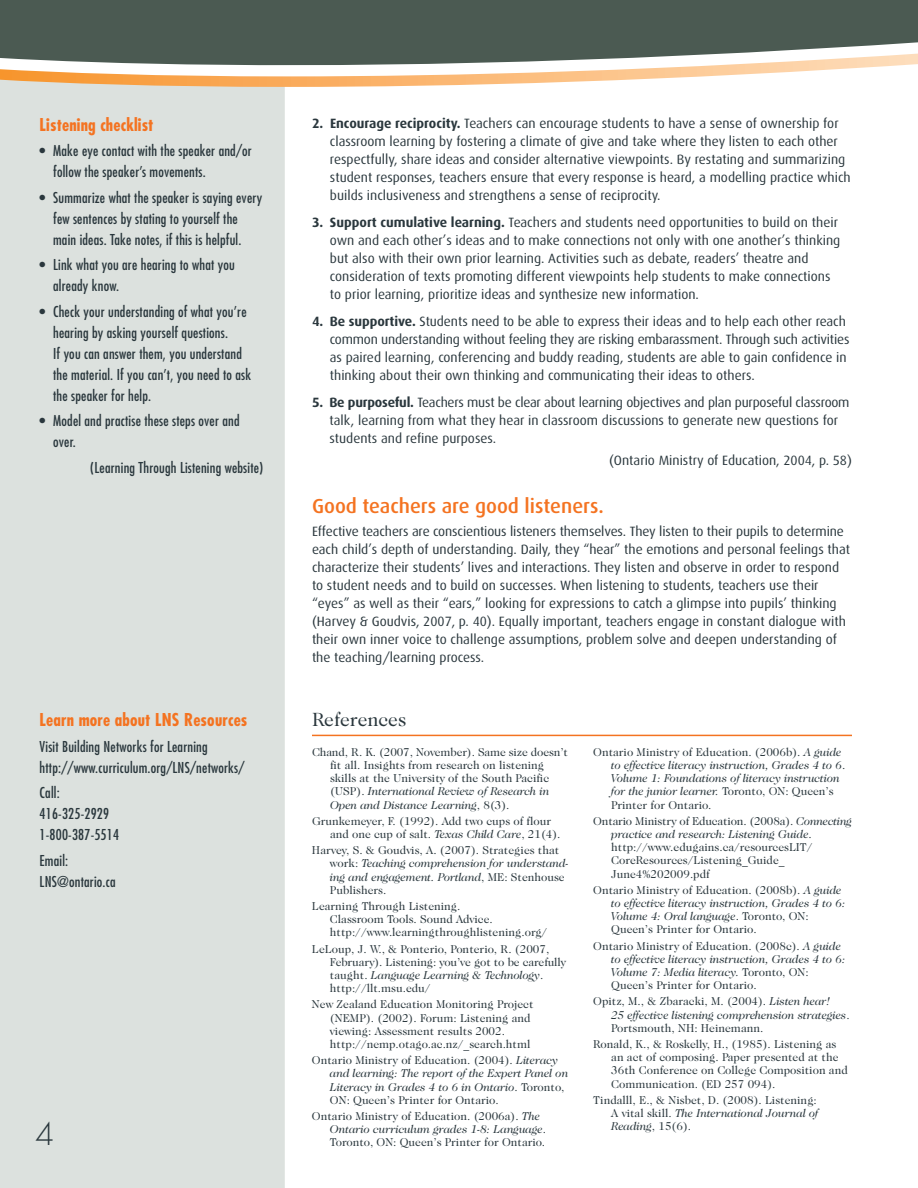
<style>
.page{position:relative;width:918px;height:1188px;background:#fff}
.page>*{position:absolute;margin:0;border:0;box-sizing:border-box;transform-origin:0 0}
.t1{font:300 30px "Futura";color:#2a373d}
.t2{font:500 20.25px "Dax";color:#f47321}
.t3{font:19.5px "Caslon 224 IT Cby BT";color:#2a373d}
.t4{font:700 condensed 17.25px "Futura";letter-spacing:.01em;color:#f47321}
.t5{font:condensed 14.7px/21px "Futura";letter-spacing:.015em;color:#2a373d}
.t6{font:13.5px/18px "Dax";color:#2a373d}
.t7{font:11.7px/13.2px "Caslon 224 IT Cby BT";color:#2a373d}
.t8{font:italic 11.7px/13.2px "Caslon 224 IT Cby BT";color:#2a373d}
.s1{font-weight:700}
.s2{font-style:italic}
.s3{font-style:normal}
</style>
<div class="page">
<div style="left:0;top:98px;width:285px;height:1090px;background:#dce1de"></div>
<div style="left:0;top:89px;width:285px;height:9px;background:#dce1de"></div>
<svg style="left:0;top:0;width:918px;height:89px;fill:#4b5a52"></svg>
<hr style="left:312px;top:735px;width:540px;height:1px;background:#f47321">
<p class="t4" style="left:40px;top:117px;width:115px">Listening checklist</p>
<p class="t5" style="left:53px;top:142px;width:200px;text-indent:-14px">• Make eye contact with the speaker and/or follow the speaker’s movements.</p>
<p class="t5" style="left:53px;top:188px;width:211px;text-indent:-14px">• Summarize what the speaker is saying every few sentences by stating to yourself the main ideas. Take notes, if this is helpful.</p>
<p class="t5" style="left:53px;top:256px;width:183px;text-indent:-14px">• Link what you are hearing to what you already know.</p>
<p class="t5" style="left:53px;top:302px;width:200px;text-indent:-14px">• Check your understanding of what you’re hearing by asking yourself questions.<br>If you can answer them, you understand the material. If you can’t, you need to ask the speaker for help.</p>
<p class="t5" style="left:53px;top:412px;width:188px;text-indent:-14px">• Model and practise these steps over and over.</p>
<p class="t5" style="left:90px;top:458px;width:175px">(Learning Through Listening website)</p>
<p class="t4" style="left:40px;top:712px;width:209px">Learn more about LNS Resources</p>
<p class="t5" style="left:40px;top:737px;width:206px">Visit Building Networks for Learning http://www.curriculum.org/LNS/networks/</p>
<p class="t5" style="left:40px;top:783px;width:81px">Call:<br>416-325-2929<br>1-800-387-5514</p>
<p class="t5" style="left:40px;top:851px;width:77px">Email:<br>LNS@ontario.ca</p>
<h1 class="t1" style="left:35px;top:1120px;width:20px">4</h1>
<p class="t6" style="left:330px;top:115px;width:522px;text-indent:-18px"><span class="s1">2. Encourage reciprocity.</span> Teachers can encourage students to have a sense of ownership for classroom learning by fostering a climate of give and take where they listen to each other respectfully, share ideas and consider alternative viewpoints. By restating and summarizing student responses, teachers ensure that every response is heard, a modelling practice which builds inclusiveness and strengthens a sense of reciprocity.</p>
<p class="t6" style="left:330px;top:214px;width:512px;text-indent:-18px"><span class="s1">3. Support cumulative learning.</span> Teachers and students need opportunities to build on their own and each other’s ideas and to make connections not only with one another’s thinking but also with their own prior learning. Activities such as debate, readers’ theatre and consideration of texts promoting different viewpoints help students to make connections to prior learning, prioritize ideas and synthesize new information.</p>
<p class="t6" style="left:330px;top:313px;width:521px;text-indent:-18px"><span class="s1">4. Be supportive.</span> Students need to be able to express their ideas and to help each other reach common understanding without feeling they are risking embarassment. Through such activities as paired learning, conferencing and buddy reading, students are able to gain confidence in thinking about their own thinking and communicating their ideas to others.</p>
<p class="t6" style="left:329px;top:394px;width:522px;text-indent:-17px"><span class="s1">5. Be purposeful.</span> Teachers must be clear about learning objectives and plan purposeful classroom talk, learning from what they hear in classroom discussions to generate new questions for students and refine purposes.</p>
<p class="t6" style="left:609px;top:452px;width:244px">(Ontario Ministry of Education, 2004, p. 58)</p>
<h2 class="t2" style="left:312px;top:497px;width:293px">Good teachers are good listeners.</h2>
<p class="t6" style="left:312px;top:523px;width:540px">Effective teachers are conscientious listeners themselves. They listen to their pupils to determine each child’s depth of understanding. Daily, they “hear” the emotions and personal feelings that characterize their students’ lives and interactions. They listen and observe in order to respond to student needs and to build on successes. When listening to students, teachers use their “eyes” as well as their “ears,” looking for expressions to catch a glimpse into pupils’ thinking (Harvey &amp; Goudvis, 2007, p. 40). Equally important, teachers engage in constant dialogue with their own inner voice to challenge assumptions, problem solve and deepen understanding of the teaching/learning process.</p>
<h3 class="t3" style="left:312px;top:712px;width:96px">References</h3>
<p class="t7" style="left:330px;top:746px;width:240px;text-indent:-18px">Chand, R. K. (2007, November). Same size doesn’t fit all. Insights from research on listening skills at the University of the South Pacific (USP). <span class="s2">International Review of Research in Open and Distance Learning</span>, 8(3).</p>
<p class="t7" style="left:330px;top:815px;width:232px;text-indent:-18px">Grunkemeyer, F. (1992). Add two cups of flour and one cup of salt. <span class="s2">Texas Child Care</span>, 21(4).</p>
<p class="t7" style="left:330px;top:845px;width:240px;text-indent:-18px">Harvey, S. &amp; Goudvis, A. (2007). Strategies that work: <span class="s2">Teaching comprehension for understand&shy;ing and engagement. Portland</span>, ME: Stenhouse Publishers.</p>
<p class="t7" style="left:330px;top:900px;width:219px;text-indent:-18px">Learning Through Listening.<br>Classroom Tools. Sound Advice. http://www.learningthroughlistening.org/</p>
<p class="t7" style="left:330px;top:943px;width:237px;text-indent:-18px">LeLoup, J. W., &amp; Ponterio, Ponterio, R. (2007, February). Listening: you’ve got to be carefully taught. <span class="s2">Language Learning &amp; Technology</span>. http://llt.msu.edu/</p>
<p class="t7" style="left:330px;top:999px;width:205px;text-indent:-18px">New Zealand Education Monitoring Project (NEMP). (2002). Forum: Listening and viewing: Assessment results 2002. http://nemp.otago.ac.nz/_search.html</p>
<p class="t8" style="left:330px;top:1055px;width:240px;text-indent:-18px"><span class="s3">Ontario Ministry of Education. (2004).</span> Literacy and learning: The report of the Expert Panel on Literacy in Grades 4 to 6 in Ontario<span class="s3">. Toronto, ON: Queen’s Printer for Ontario.</span></p>
<p class="t7" style="left:330px;top:1110px;width:218px;text-indent:-18px">Ontario Ministry of Education. (2006a). <span class="s2">The<br>Ontario curriculum grades 1-8: Language</span>.<br>Toronto, ON: Queen’s Printer for Ontario.</p>
<p class="t8" style="left:611px;top:746px;width:236px;text-indent:-18px"><span class="s3">Ontario Ministry of Education. (2006b).</span> A guide to effective literacy instruction, Grades 4 to 6<span class="s3">.<br></span>Volume 1: Foundations of literacy instruction for the junior learner. <span class="s3">Toronto, ON: Queen’s Printer for Ontario.</span></p>
<p class="t7" style="left:611px;top:815px;width:242px;text-indent:-18px">Ontario Ministry of Education. (2008a). <span class="s2">Connecting practice and research: Listening Guide</span>. http://www.edugains.ca/resourcesLIT/ CoreResources/Listening_Guide_ June4%202009.pdf</p>
<p class="t7" style="left:611px;top:884px;width:236px;text-indent:-18px">Ontario Ministry of Education. (2008b). <span class="s2">A guide to effective literacy instruction, Grades 4 to 6:<br>Volume 4: Oral language</span>. Toronto, ON:<br>Queen’s Printer for Ontario.</p>
<p class="t7" style="left:611px;top:940px;width:236px;text-indent:-18px">Ontario Ministry of Education. (2008c). <span class="s2">A guide to effective literacy instruction, Grades 4 to 6:<br>Volume 7: Media literacy.</span> Toronto, ON:<br>Queen’s Printer for Ontario.</p>
<p class="t8" style="left:611px;top:996px;width:240px;text-indent:-18px"><span class="s3">Opitz, M., &amp; Zbaracki, M. (2004).</span> Listen hear!<br>25 effective listening comprehension strategies<span class="s3">.<br>Portsmouth, NH: Heinemann.</span></p>
<p class="t7" style="left:611px;top:1038px;width:238px;text-indent:-18px">Ronald, K., &amp; Roskelly, H., (1985). Listening as an act of composing. Paper presented at the 36th Conference on College Composition and Communication. (ED 257 094).</p>
<p class="t7" style="left:611px;top:1094px;width:209px;text-indent:-18px">Tindalll, E., &amp; Nisbet, D. (2008). Listening:<br>A vital skill. <span class="s2">The International Journal of<br>Reading</span>, 15(6).</p>
</div>
